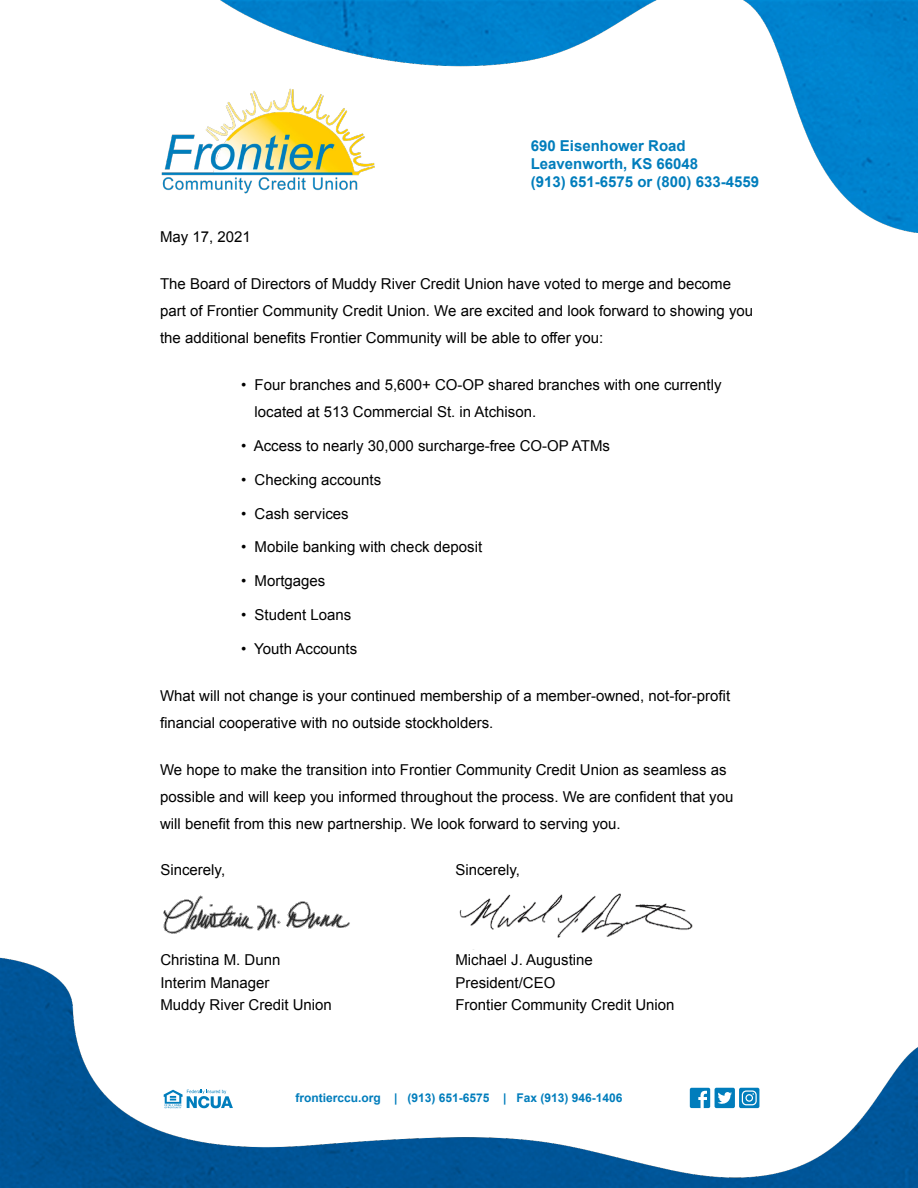
<style>
.page{position:relative;width:918px;height:1188px;background:#fff}
.page>*{position:absolute;margin:0;border:0;box-sizing:border-box;transform-origin:0 0}
.t1{font:15px/27px "Arial";color:#000}
.t2{font:700 15px/18px "Arial";color:#007dbc}
.t3{font:700 12px "Arial";color:#007dbc}
</style>
<div class="page">
<img style="left:220px;top:0;width:698px;height:233px">
<img style="left:0;top:958px;width:918px;height:230px">
<svg style="left:164px;top:1090px;width:69px;height:18px"></svg>
<img style="left:161px;top:68px;width:227px;height:145px">
<img style="left:459px;top:893px;width:234px;height:57px">
<img style="left:163px;top:895px;width:187px;height:39px">
<p class="t2" style="left:531px;top:137px;width:169px">690 Eisenhower Road<br>Leavenworth, KS 66048</p>
<p class="t2" style="left:531px;top:173px;width:230px">(913) 651-6575 or (800) 633-4559</p>
<p class="t1" style="left:160px;top:223px;width:92px">May 17, 2021</p>
<p class="t1" style="left:160px;top:271px;width:595px">The Board of Directors of Muddy River Credit Union have voted to merge and become part of Frontier Community Credit Union. We are excited and look forward to showing you the additional benefits Frontier Community will be able to offer you:</p>
<p class="t1" style="left:255px;top:372px;width:469px;text-indent:-14px">• Four branches and 5,600+ CO-OP shared branches with one currently located at 513 Commercial St. in Atchison.</p>
<p class="t1" style="left:241px;top:433px;width:371px">• Access to nearly 30,000 surcharge-free CO-OP ATMs</p>
<p class="t1" style="left:241px;top:466px;width:142px">• Checking accounts</p>
<p class="t1" style="left:241px;top:500px;width:109px">• Cash services</p>
<p class="t1" style="left:241px;top:534px;width:243px">• Mobile banking with check deposit</p>
<p class="t1" style="left:241px;top:568px;width:86px">• Mortgages</p>
<p class="t1" style="left:241px;top:601px;width:112px">• Student Loans</p>
<p class="t1" style="left:241px;top:635px;width:118px">• Youth Accounts</p>
<p class="t1" style="left:160px;top:682px;width:572px">What will not change is your continued membership of a member-owned, not-for-profit financial cooperative with no outside stockholders.</p>
<p class="t1" style="left:160px;top:757px;width:575px">We hope to make the transition into Frontier Community Credit Union as seamless as possible and will keep you informed throughout the process. We are confident that you will benefit from this new partnership. We look forward to serving you.</p>
<p class="t1" style="left:160px;top:857px;width:66px">Sincerely,</p>
<p class="t1" style="left:160px;top:947px;width:122px">Christina M. Dunn</p>
<p class="t1" style="left:160px;top:969px;width:111px">Interim Manager</p>
<p class="t1" style="left:160px;top:992px;width:173px">Muddy River Credit Union</p>
<p class="t1" style="left:455px;top:857px;width:66px">Sincerely,</p>
<p class="t1" style="left:455px;top:947px;width:139px">Michael J. Augustine</p>
<p class="t1" style="left:455px;top:969px;width:102px">President/CEO</p>
<p class="t1" style="left:455px;top:992px;width:221px">Frontier Community Credit Union</p>
<p class="t3" style="left:296px;top:1090px;width:328px">frontierccu.org | (913) 651-6575 | Fax (913) 946-1406</p>
</div>
